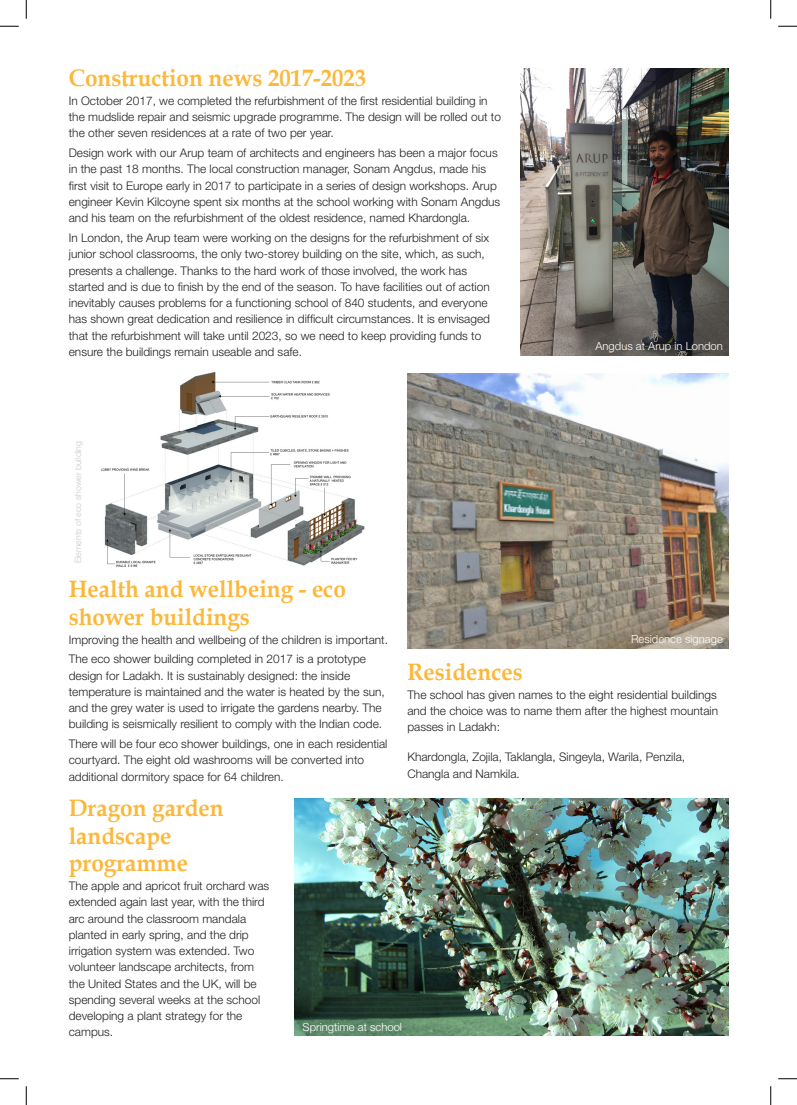
<style>
.page{position:relative;width:797px;height:1105px;background:#fff}
.page>*{position:absolute;margin:0;border:0;box-sizing:border-box;transform-origin:0 0}
.t1{font:700 23.75px/27.5px "Book Antiqua";color:#fdb739;scale:.95 1}
.t2{font:300 11.88px/16.2px "Helvetica Neue";color:#231f20}
.t3{font:300 11.25px "Helvetica Neue";color:#fff}
.t4{font:300 8.75px "Helvetica Neue";color:#cec8c8}
</style>
<div class="page">
<img style="left:520px;top:69px;width:208px;height:287px">
<img style="left:100px;top:372px;width:265px;height:195px">
<img style="left:407px;top:373px;width:321px;height:275px">
<img style="left:294px;top:799px;width:434px;height:237px">
<svg style="left:0;top:25px;width:19px;height:2px"></svg>
<svg style="left:778px;top:25px;width:19px;height:2px"></svg>
<svg style="left:0;top:1078px;width:19px;height:1px"></svg>
<svg style="left:778px;top:1078px;width:19px;height:1px"></svg>
<svg style="left:25px;top:0;width:2px;height:19px"></svg>
<svg style="left:25px;top:1086px;width:2px;height:19px"></svg>
<svg style="left:770px;top:0;width:1px;height:19px"></svg>
<svg style="left:770px;top:1086px;width:1px;height:19px"></svg>
<p class="t1" style="left:69px;top:64px;width:314px">Construction news 2017-2023</p>
<p class="t2" style="left:69px;top:92px;width:434px">In October 2017, we completed the refurbishment of the first residential building in the mudslide repair and seismic upgrade programme. The design will be rolled out to the other seven residences at a rate of two per year.</p>
<p class="t2" style="left:69px;top:145px;width:433px">Design work with our Arup team of architects and engineers has been a major focus in the past 18 months. The local construction manager, Sonam Angdus, made his first visit to Europe early in 2017 to participate in a series of design workshops. Arup engineer Kevin Kilcoyne spent six months at the school working with Sonam Angdus and his team on the refurbishment of the oldest residence, named Khardongla.</p>
<p class="t2" style="left:69px;top:229px;width:422px">In London, the Arup team were working on the designs for the refurbishment of six junior school classrooms, the only two-storey building on the site, which, as such, presents a challenge. Thanks to the hard work of those involved, the work has started and is due to finish by the end of the season. To have facilities out of action inevitably causes problems for a functioning school of 840 students, and everyone has shown great dedication and resilience in difficult circumstances. It is envisaged that the refurbishment will take until 2023, so we need to keep providing funds to ensure the buildings remain useable and safe.</p>
<p class="t4" style="left:73px;top:563px;width:124px;rotate:-90deg">Elements of eco shower building</p>
<p class="t3" style="left:595px;top:340px;width:129px">Angdus at Arup in London</p>
<p class="t1" style="left:69px;top:575px;width:293px">Health and wellbeing - eco shower buildings</p>
<p class="t2" style="left:69px;top:631px;width:321px">Improving the health and wellbeing of the children is important.</p>
<p class="t2" style="left:69px;top:651px;width:317px">The eco shower building completed in 2017 is a prototype design for Ladakh. It is sustainably designed: the inside temperature is maintained and the water is heated by the sun, and the grey water is used to irrigate the gardens nearby. The building is seismically resilient to comply with the Indian code.</p>
<p class="t2" style="left:69px;top:736px;width:320px">There will be four eco shower buildings, one in each residential courtyard. The eight old washrooms will be converted into additional dormitory space for 64 children.</p>
<p class="t1" style="left:69px;top:794px;width:164px">Dragon garden landscape programme</p>
<p class="t2" style="left:69px;top:877px;width:202px">The apple and apricot fruit orchard was extended again last year, with the third arc around the classroom mandala planted in early spring, and the drip irrigation system was extended. Two volunteer landscape architects, from the United States and the UK, will be spending several weeks at the school developing a plant strategy for the campus.</p>
<p class="t3" style="left:631px;top:632px;width:93px">Residence signage</p>
<p class="t1" style="left:407px;top:658px;width:123px">Residences</p>
<p class="t2" style="left:407px;top:686px;width:312px;text-align:justify">The school has given names to the eight residential buildings and the choice was to name them after the highest mountain passes in Ladakh:</p>
<p class="t2" style="left:407px;top:749px;width:279px">Khardongla, Zojila, Taklangla, Singeyla, Warila, Penzila,<br>Changla and Namkila.</p>
<p class="t3" style="left:302px;top:1020px;width:101px">Springtime at school</p>
</div>
